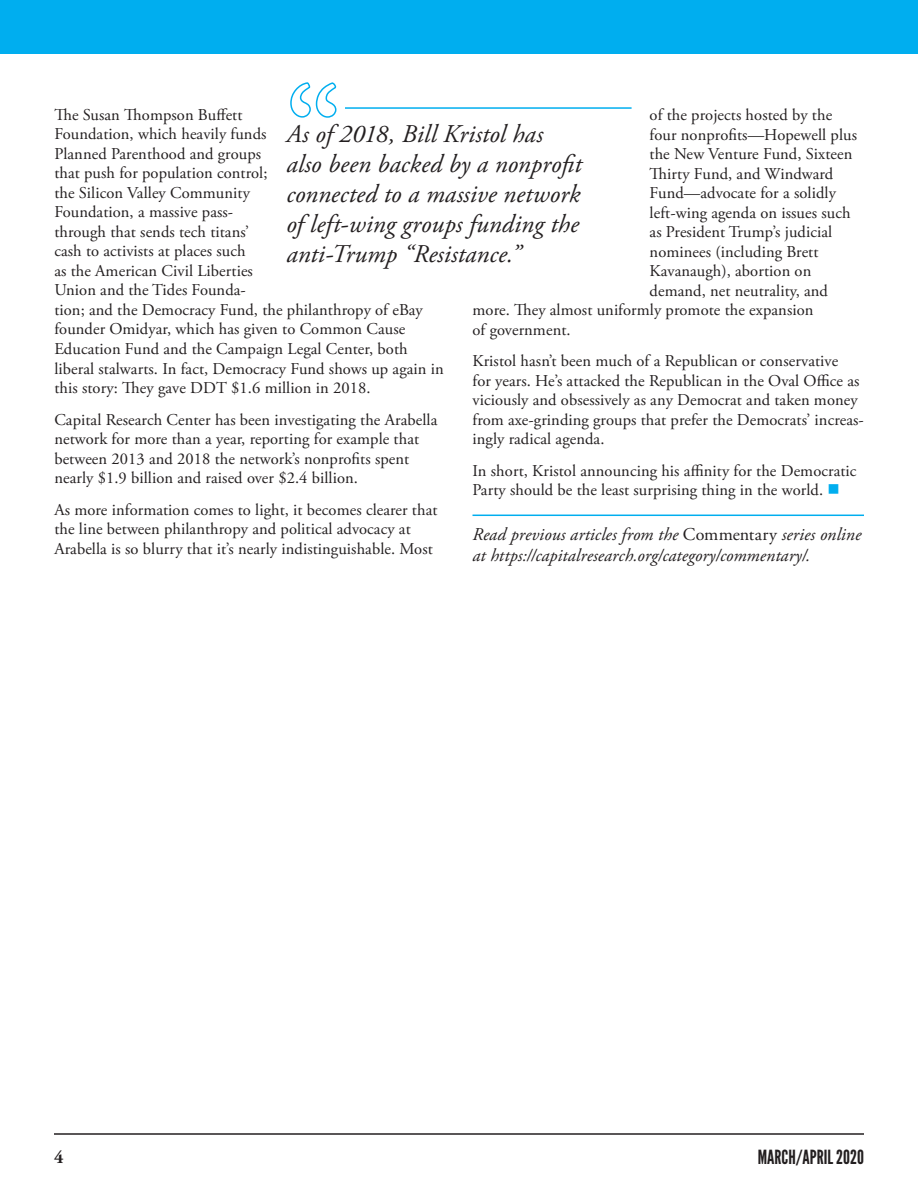
<style>
.page{position:relative;width:918px;height:1188px;background:#fff}
.page>*{position:absolute;margin:0;border:0;box-sizing:border-box;transform-origin:0 0}
.t1{font:italic 25.5px/30px "Adobe Garamond Pro";letter-spacing:.005em;color:#231f20}
.t2{font:19.5px "League Gothic";color:#231f20}
.t3{font:italic 18px/21px "Adobe Garamond Pro";letter-spacing:.005em;color:#231f20}
.t4{font:700 18px "Adobe Garamond Pro";color:#231f20}
.t5{font:16.5px/19.5px "Adobe Garamond Pro";letter-spacing:.005em;color:#231f20}
.s1{color:#00aeef}
.s2{font-style:normal}
</style>
<div class="page">
<hr style="left:54px;top:1133px;width:810px;height:2px;background:#231f20">
<div style="left:0;top:0;width:918px;height:54px;background:#00aeef"></div>
<hr style="left:472px;top:515px;width:392px;height:1px;background:#00aeef">
<hr style="left:286px;top:107px;width:346px;height:2px;background:#00aeef">
<div style="left:286px;top:78px;width:59px;height:40px;background:#fff"></div>
<svg style="left:290px;top:82px;width:47px;height:36px"></svg>
<p class="t5" style="left:54px;top:106px;width:391px">The Susan Thompson Buffett<br>Foundation, which heavily funds<br>Planned Parenthood and groups<br>that push for population control;<br>the Silicon Valley Community<br>Foundation, a massive pass-<br>through that sends tech titans’<br>cash to activists at places such<br>as the American Civil Liberties<br>Union and the Tides Founda-<br>tion; and the Democracy Fund, the philanthropy of eBay founder Omidyar, which has given to Common Cause Education Fund and the Campaign Legal Center, both liberal stalwarts. In fact, Democracy Fund shows up again in this story: They gave DDT $1.6 million in 2018.</p>
<p class="t5" style="left:54px;top:410px;width:385px">Capital Research Center has been investigating the Arabella network for more than a year, reporting for example that between 2013 and 2018 the network’s nonprofits spent nearly $1.9 billion and raised over $2.4 billion.</p>
<p class="t5" style="left:54px;top:500px;width:385px">As more information comes to light, it becomes clearer that the line between philanthropy and political advocacy at<br>Arabella is so blurry that it’s nearly indistinguishable. Most</p>
<p class="t5" style="left:650px;top:106px;width:184px">of the projects hosted by the</p>
<p class="t5" style="left:650px;top:125px;width:209px">four nonprofits—Hopewell plus</p>
<p class="t5" style="left:650px;top:145px;width:204px">the New Venture Fund, Sixteen</p>
<p class="t5" style="left:650px;top:164px;width:185px">Thirty Fund, and Windward</p>
<p class="t5" style="left:650px;top:184px;width:188px">Fund—advocate for a solidly</p>
<p class="t5" style="left:650px;top:203px;width:202px">left-wing agenda on issues such</p>
<p class="t5" style="left:650px;top:223px;width:184px">as President Trump’s judicial</p>
<p class="t5" style="left:650px;top:242px;width:170px">nominees (including Brett</p>
<p class="t5" style="left:650px;top:262px;width:163px">Kavanaugh), abortion on</p>
<p class="t5" style="left:650px;top:281px;width:180px">demand, net neutrality, and</p>
<p class="t5" style="left:473px;top:301px;width:343px">more. They almost uniformly promote the expansion</p>
<p class="t5" style="left:473px;top:320px;width:100px">of government.</p>
<p class="t5" style="left:473px;top:352px;width:393px">Kristol hasn’t been much of a Republican or conservative<br>for years. He’s attacked the Republican in the Oval Office as viciously and obsessively as any Democrat and taken money from axe-grinding groups that prefer the Democrats’ increas&shy;ingly radical agenda.</p>
<p class="t5" style="left:473px;top:461px;width:386px">In short, Kristol announcing his affinity for the Democratic<br>Party should be the least surprising thing in the world. <span class="s1">■</span></p>
<p class="t3" style="left:472px;top:524px;width:390px">Read previous articles from the <span class="s2">Commentary</span> series online at https://capitalresearch.org/category/commentary/.</p>
<h1 class="t1" style="left:286px;top:119px;width:297px">As of 2018, Bill Kristol has also been backed by a nonprofit connected to a massive network of left-wing groups funding the anti-Trump “Resistance.”</h1>
<p class="t4" style="left:54px;top:1147px;width:11px">4</p>
<p class="t2" style="left:758px;top:1146px;width:108px">MARCH/APRIL 2020</p>
</div>
